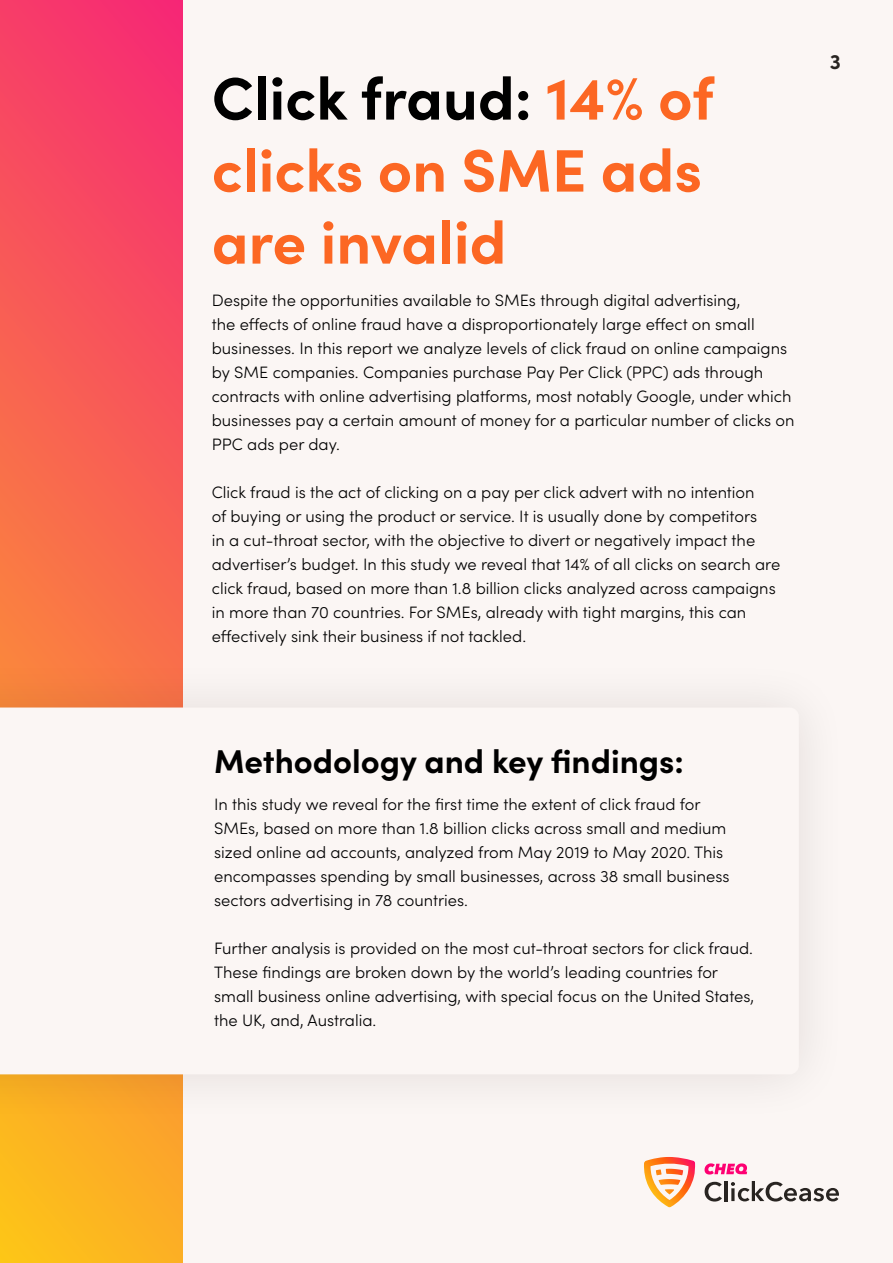
<style>
.page{position:relative;width:893px;height:1263px;background:#fbf6f4}
.page>*{position:absolute;margin:0;border:0;box-sizing:border-box;transform-origin:0 0}
.t1{font:700 60px/72px "Sofia Pro";color:#fc6723}
.t2{font:700 33px "Sofia Pro";color:#000}
.t3{font:700 21px "Sofia Pro";color:#282421}
.t4{font:300 16.5px/24px "Sofia Pro";color:#000}
.t5{font:300 16.5px/24px "Sofia Pro";color:#000001}
.s1{color:#000}
</style>
<div class="page">
<svg style="left:644px;top:1157px;width:51px;height:50px"></svg>
<svg style="left:704px;top:1163px;width:43px;height:11px"></svg>
<svg style="left:705px;top:1182px;width:17px;height:19px"></svg>
<hr style="left:724px;top:1181px;width:3px;height:20px;background:#282421">
<svg style="left:731px;top:1181px;width:108px;height:20px"></svg>
<svg style="left:0;top:0;width:182px;height:1263px;background:#f86550"></svg>
<div style="left:0;top:657px;width:850px;height:468px;background:#180100;opacity:.11"></div>
<svg style="left:0;top:707px;width:799px;height:367px"></svg>
<p class="t1" style="left:212px;top:58px;width:504px"><span class="s1">Click fraud:</span> 14% of clicks on SME ads are invalid</p>
<p class="t4" style="left:212px;top:287px;width:584px">Despite the opportunities available to SMEs through digital advertising,<br>the effects of online fraud have a disproportionately large effect on small businesses. In this report we analyze levels of click fraud on online campaigns by SME companies. Companies purchase Pay Per Click (PPC) ads through contracts with online advertising platforms, most notably Google, under which businesses pay a certain amount of money for a particular number of clicks on PPC ads per day.</p>
<p class="t4" style="left:212px;top:479px;width:570px">Click fraud is the act of clicking on a pay per click advert with no intention<br>of buying or using the product or service. It is usually done by competitors<br>in a cut-throat sector, with the objective to divert or negatively impact the advertiser’s budget. In this study we reveal that 14% of all clicks on search are click fraud, based on more than 1.8 billion clicks analyzed across campaigns in more than 70 countries. For SMEs, already with tight margins, this can effectively sink their business if not tackled.</p>
<p class="t3" style="left:830px;top:46px;width:13px">3</p>
<p class="t2" style="left:214px;top:736px;width:471px">Methodology and key findings:</p>
<p class="t5" style="left:214px;top:791px;width:517px">In this study we reveal for the first time the extent of click fraud for SMEs, based on more than 1.8 billion clicks across small and medium sized online ad accounts, analyzed from May 2019 to May 2020. This encompasses spending by small businesses, across 38 small business sectors advertising in 78 countries.</p>
<p class="t5" style="left:214px;top:935px;width:542px">Further analysis is provided on the most cut-throat sectors for click fraud.<br>These findings are broken down by the world’s leading countries for small business online advertising, with special focus on the United States, the UK, and, Australia.</p>
</div>
